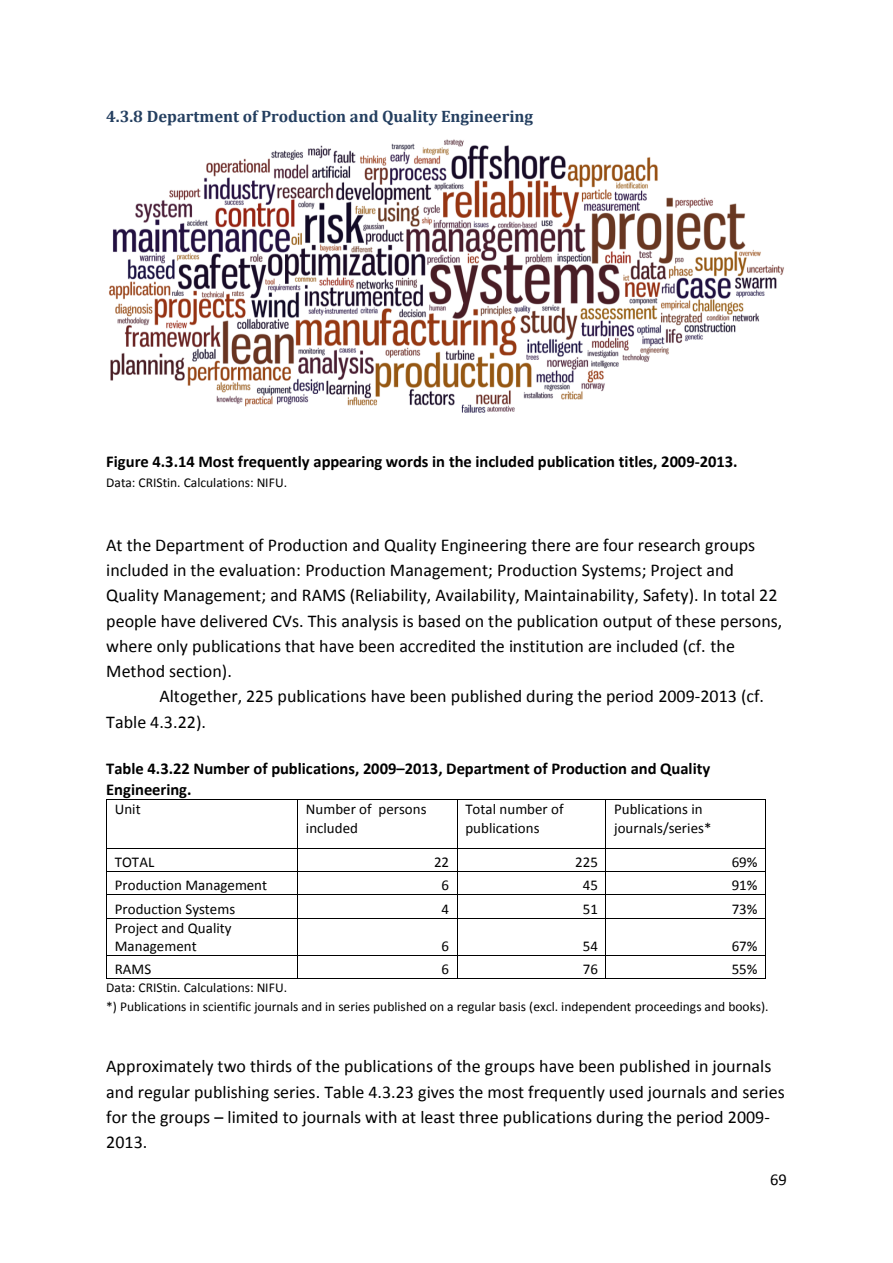
<style>
.page{position:relative;width:893px;height:1263px;background:#fff}
.page>*{position:absolute;margin:0;border:0;box-sizing:border-box;transform-origin:0 0}
.t1{font:18px/25.2px "Calibri";color:#000}
.t2{font:700 16.5px/20.1px "Calibri";letter-spacing:-.005em;color:#000}
.t3{font:700 16.5px "Cambria";color:#243f60}
.t4{font:16.5px "Calibri";color:#000}
.t5{font:15px/18.3px "Calibri";color:#000}
.t6{font:13.5px "Calibri";color:#000}
</style>
<div class="page">
<hr style="left:107px;top:799px;width:190px;height:1px;background:#000">
<hr style="left:298px;top:799px;width:159px;height:1px;background:#000">
<hr style="left:457px;top:799px;width:149px;height:1px;background:#000">
<hr style="left:606px;top:799px;width:159px;height:1px;background:#000">
<hr style="left:106px;top:800px;width:1px;height:48px;background:#000">
<hr style="left:297px;top:800px;width:1px;height:48px;background:#000">
<hr style="left:457px;top:800px;width:1px;height:48px;background:#000">
<hr style="left:606px;top:800px;width:1px;height:48px;background:#000">
<hr style="left:765px;top:800px;width:1px;height:48px;background:#000">
<hr style="left:107px;top:848px;width:190px;height:1px;background:#000">
<hr style="left:298px;top:848px;width:159px;height:1px;background:#000">
<hr style="left:457px;top:848px;width:149px;height:1px;background:#000">
<hr style="left:606px;top:848px;width:159px;height:1px;background:#000">
<hr style="left:107px;top:871px;width:190px;height:1px;background:#000">
<hr style="left:298px;top:871px;width:159px;height:1px;background:#000">
<hr style="left:457px;top:871px;width:149px;height:1px;background:#000">
<hr style="left:606px;top:871px;width:159px;height:1px;background:#000">
<hr style="left:107px;top:894px;width:190px;height:1px;background:#000">
<hr style="left:298px;top:894px;width:159px;height:1px;background:#000">
<hr style="left:457px;top:894px;width:149px;height:1px;background:#000">
<hr style="left:606px;top:894px;width:159px;height:1px;background:#000">
<svg style="left:106px;top:848px;width:1px;height:70px"></svg>
<hr style="left:107px;top:918px;width:190px;height:1px;background:#000">
<svg style="left:297px;top:848px;width:1px;height:70px"></svg>
<hr style="left:298px;top:918px;width:159px;height:1px;background:#000">
<svg style="left:457px;top:849px;width:1px;height:69px"></svg>
<hr style="left:457px;top:918px;width:149px;height:1px;background:#000">
<hr style="left:606px;top:918px;width:159px;height:1px;background:#000">
<svg style="left:765px;top:848px;width:1px;height:70px"></svg>
<hr style="left:106px;top:918px;width:1px;height:37px;background:#000">
<hr style="left:297px;top:918px;width:1px;height:37px;background:#000">
<hr style="left:457px;top:918px;width:1px;height:37px;background:#000">
<hr style="left:606px;top:918px;width:1px;height:37px;background:#000">
<hr style="left:765px;top:918px;width:1px;height:37px;background:#000">
<hr style="left:107px;top:955px;width:190px;height:1px;background:#000">
<hr style="left:298px;top:955px;width:159px;height:1px;background:#000">
<hr style="left:457px;top:955px;width:149px;height:1px;background:#000">
<hr style="left:606px;top:955px;width:159px;height:1px;background:#000">
<svg style="left:106px;top:955px;width:1px;height:24px"></svg>
<hr style="left:107px;top:978px;width:190px;height:1px;background:#000">
<svg style="left:297px;top:955px;width:1px;height:24px"></svg>
<hr style="left:298px;top:978px;width:159px;height:1px;background:#000">
<svg style="left:457px;top:956px;width:1px;height:22px"></svg>
<hr style="left:457px;top:978px;width:149px;height:1px;background:#000">
<hr style="left:606px;top:978px;width:159px;height:1px;background:#000">
<svg style="left:765px;top:955px;width:1px;height:24px"></svg>
<img style="left:109px;top:139px;width:675px;height:274px">
<h3 class="t3" style="left:106px;top:106px;width:428px">4.3.8 Department of Production and Quality Engineering</h3>
<p class="t2" style="left:106px;top:452px;width:633px">Figure 4.3.14 Most frequently appearing words in the included publication titles, 2009-2013.</p>
<p class="t6" style="left:106px;top:477px;width:182px">Data: CRIStin. Calculations: NIFU.</p>
<p class="t1" style="left:106px;top:534px;width:678px">At the Department of Production and Quality Engineering there are four research groups included in the evaluation: Production Management; Production Systems; Project and Quality Management; and RAMS (Reliability, Availability, Maintainability, Safety). In total 22 people have delivered CVs. This analysis is based on the publication output of these persons, where only publications that have been accredited the institution are included (cf. the Method section).</p>
<p class="t1" style="left:106px;top:685px;width:659px;text-indent:53px">Altogether, 225 publications have been published during the period 2009-2013 (cf.<br>Table 4.3.22).</p>
<p class="t2" style="left:106px;top:760px;width:606px">Table 4.3.22 Number of publications, 2009–2013, Department of Production and Quality<br>Engineering.</p>
<p class="t5" style="left:115px;top:801px;width:27px">Unit</p>
<p class="t5" style="left:306px;top:801px;width:122px">Number of persons included</p>
<p class="t5" style="left:465px;top:801px;width:100px">Total number of publications</p>
<p class="t5" style="left:614px;top:801px;width:99px">Publications in journals/series*</p>
<p class="t5" style="left:115px;top:854px;width:41px">TOTAL</p>
<p class="t5" style="left:434px;top:854px;width:17px">22</p>
<p class="t5" style="left:575px;top:854px;width:24px">225</p>
<p class="t5" style="left:732px;top:854px;width:27px">69%</p>
<p class="t5" style="left:115px;top:877px;width:154px">Production Management</p>
<p class="t5" style="left:442px;top:877px;width:9px">6</p>
<p class="t5" style="left:583px;top:877px;width:17px">45</p>
<p class="t5" style="left:732px;top:877px;width:27px">91%</p>
<p class="t5" style="left:115px;top:901px;width:122px">Production Systems</p>
<p class="t5" style="left:442px;top:901px;width:9px">4</p>
<p class="t5" style="left:583px;top:901px;width:17px">51</p>
<p class="t5" style="left:732px;top:901px;width:27px">73%</p>
<p class="t5" style="left:115px;top:920px;width:118px">Project and Quality<br>Management</p>
<p class="t5" style="left:442px;top:938px;width:9px">6</p>
<p class="t5" style="left:583px;top:938px;width:17px">54</p>
<p class="t5" style="left:732px;top:938px;width:27px">67%</p>
<p class="t5" style="left:115px;top:961px;width:38px">RAMS</p>
<p class="t5" style="left:442px;top:961px;width:9px">6</p>
<p class="t5" style="left:583px;top:961px;width:17px">76</p>
<p class="t5" style="left:732px;top:961px;width:27px">55%</p>
<p class="t6" style="left:106px;top:982px;width:182px">Data: CRIStin. Calculations: NIFU.</p>
<p class="t6" style="left:106px;top:1001px;width:664px">*) Publications in scientific journals and in series published on a regular basis (excl. independent proceedings and books).</p>
<p class="t1" style="left:106px;top:1055px;width:680px">Approximately two thirds of the publications of the groups have been published in journals and regular publishing series. Table 4.3.23 gives the most frequently used journals and series for the groups – limited to journals with at least three publications during the period 2009- 2013.</p>
<p class="t4" style="left:770px;top:1173px;width:18px">69</p>
</div>
